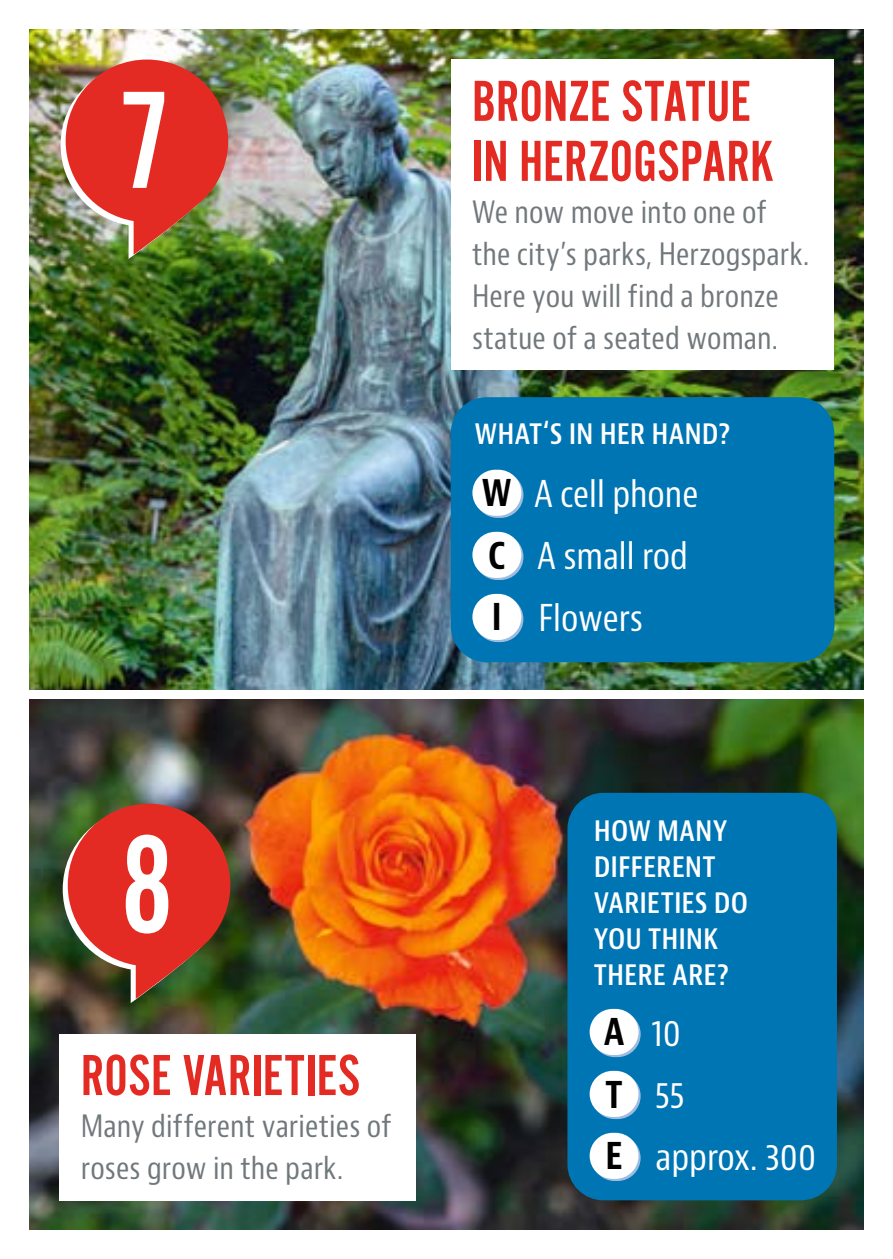
<style>
.page{position:relative;width:893px;height:1259px;background:#fff}
.page>*{position:absolute;margin:0;border:0;box-sizing:border-box;transform-origin:0 0}
.t1{font:144px "Alternate Got No 2 D";color:#fff}
.t2{font:60px/60px "Alternate Got No 2 D";letter-spacing:.005em;color:#e42b23}
.t3{font:condensed 36px "Bernino Sans";color:#fff}
.t4{font:condensed 30px/42px "Bernino Sans";letter-spacing:.005em;color:#71787b}
.t5{font:600 condensed 30px/36px "Bernino Sans";color:#fff}
.s1{font-weight:700;color:#000}
</style>
<div class="page">
<img style="left:30px;top:699px;width:833px;height:530px">
<img style="left:30px;top:30px;width:833px;height:659px">
<div style="left:451px;top:60px;width:382px;height:310px;background:#fff"></div>
<div style="left:60px;top:1033px;width:356px;height:167px;background:#fff"></div>
<div style="left:451px;top:397px;width:383px;height:265px;background:#0075b4;border-radius:36px"></div>
<div style="left:567px;top:793px;width:270px;height:407px;background:#0075b4;border-radius:36px"></div>
<svg style="left:475px;top:472px;width:48px;height:46px"></svg>
<div style="left:472px;top:470px;width:49px;height:46px;background:#fff;border-radius:23px"></div>
<svg style="left:592px;top:1011px;width:49px;height:46px"></svg>
<div style="left:590px;top:1009px;width:48px;height:46px;background:#fff;border-radius:23px"></div>
<svg style="left:475px;top:534px;width:48px;height:46px"></svg>
<div style="left:472px;top:532px;width:49px;height:46px;background:#fff;border-radius:23px"></div>
<svg style="left:592px;top:1073px;width:49px;height:46px"></svg>
<div style="left:590px;top:1071px;width:48px;height:46px;background:#fff;border-radius:23px"></div>
<svg style="left:474px;top:596px;width:49px;height:46px"></svg>
<div style="left:472px;top:594px;width:49px;height:46px;background:#fff;border-radius:23px"></div>
<svg style="left:592px;top:1135px;width:49px;height:46px"></svg>
<div style="left:590px;top:1132px;width:48px;height:47px;background:#fff;border-radius:23px"></div>
<img style="left:61px;top:60px;width:167px;height:199px">
<svg style="left:63px;top:803px;width:167px;height:200px"></svg>
<h1 class="t1" style="left:118px;top:64px;width:56px">7</h1>
<h1 class="t1" style="left:120px;top:808px;width:56px">8</h1>
<h2 class="t2" style="left:81px;top:1046px;width:281px">ROSE VARIETIES</h2>
<p class="t4" style="left:81px;top:1105px;width:312px">Many different varieties of roses grow in the park.</p>
<h2 class="t2" style="left:472px;top:73px;width:303px">BRONZE STATUE<br>IN HERZOGSPARK</h2>
<p class="t4" style="left:472px;top:192px;width:339px">We now move into one of the city’s parks, Herzogspark.<br>Here you will find a bronze statue of a seated woman.</p>
<p class="t5" style="left:475px;top:416px;width:257px">WHAT‘S IN HER HAND?</p>
<p class="t3" style="left:482px;top:472px;width:218px"><span class="s1">W</span> A cell phone</p>
<p class="t3" style="left:488px;top:534px;width:201px"><span class="s1">C</span> A small rod</p>
<p class="t3" style="left:492px;top:596px;width:153px"><span class="s1">I</span> Flowers</p>
<p class="t5" style="left:594px;top:812px;width:156px">HOW MANY<br>DIFFERENT<br>VARIETIES DO<br>YOU THINK<br>THERE ARE?</p>
<p class="t3" style="left:604px;top:1011px;width:78px"><span class="s1">A</span> 10</p>
<p class="t3" style="left:605px;top:1073px;width:81px"><span class="s1">T</span> 55</p>
<p class="t3" style="left:605px;top:1135px;width:212px"><span class="s1">E</span> approx. 300</p>
</div>
